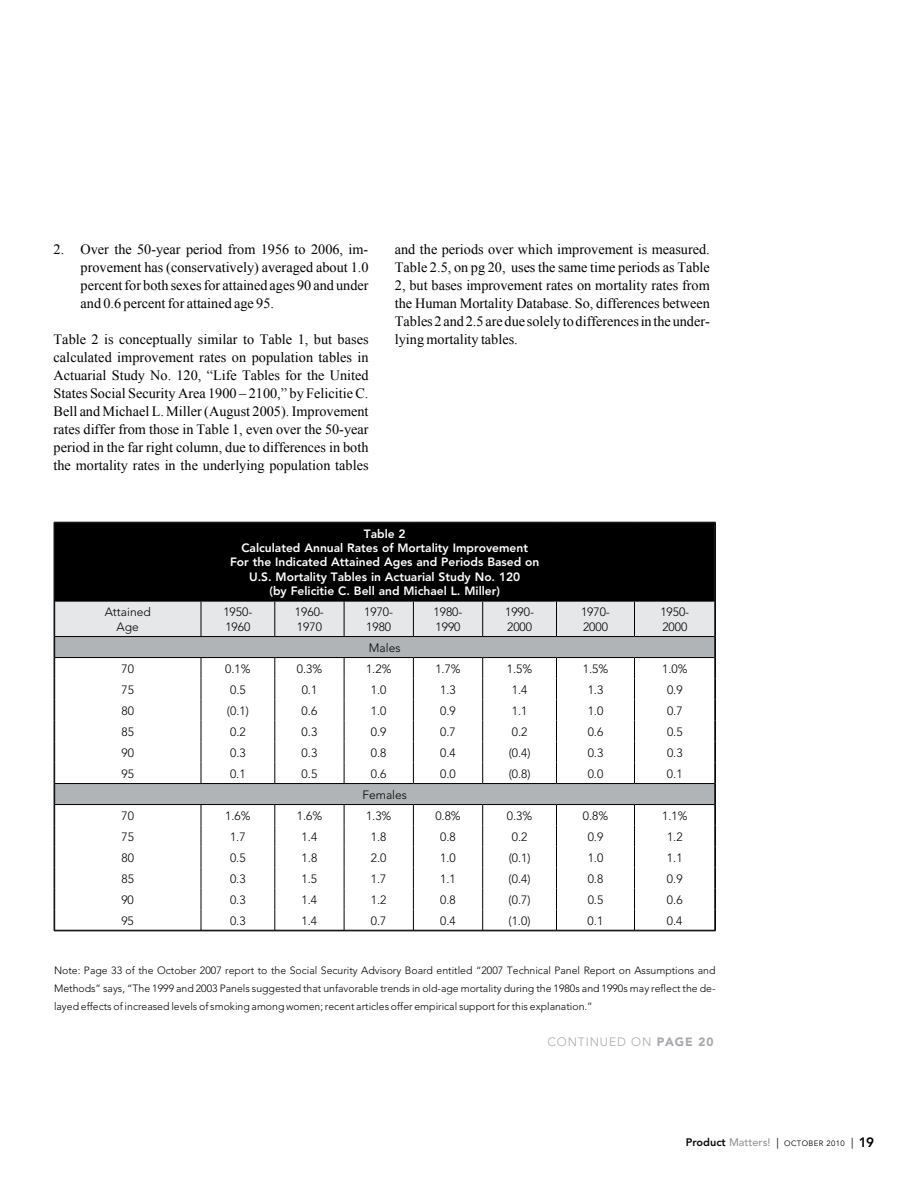
<style>
.page{position:relative;width:918px;height:1188px;background:#fff}
.page>*{position:absolute;margin:0;border:0;box-sizing:border-box;transform-origin:0 0}
.t1{font:14.25px/18px "Times New Roman";color:#000;text-align:justify}
.t2{font:300 12px/14.4px "Avenir";color:#000}
.t3{font:800 12px/14.4px "Avenir";color:#fff;text-align:center}
.t4{font:300 12px "Avenir";letter-spacing:.075em;color:#a7a9ac}
.t5{font:300 10.5px/18px "Avenir";color:#000;text-align:justify}
.t6{font:7.8px "Avenir";letter-spacing:.05em;color:#000}
.s1{font-weight:900}
.s2{font-weight:800;font-size:10.8px;color:#050505}
.s3{font-weight:500;font-size:10.8px;color:#939598}
.s4{font-size:10.8px}
.s5{font-weight:800;font-size:13.5px}
</style>
<div class="page">
<div style="left:54px;top:523px;width:661px;height:78px;background:#000"></div>
<hr style="left:715px;top:522px;width:1px;height:79px;background:#000">
<svg style="left:54px;top:601px;width:662px;height:330px"></svg>
<hr style="left:54px;top:522px;width:147px;height:1px;background:#000">
<hr style="left:201px;top:522px;width:74px;height:1px;background:#000">
<hr style="left:275px;top:522px;width:69px;height:1px;background:#000">
<hr style="left:344px;top:522px;width:69px;height:1px;background:#000">
<hr style="left:413px;top:522px;width:70px;height:1px;background:#000">
<hr style="left:483px;top:522px;width:73px;height:1px;background:#000">
<hr style="left:556px;top:522px;width:78px;height:1px;background:#000">
<hr style="left:634px;top:522px;width:82px;height:1px;background:#000">
<hr style="left:55px;top:930px;width:146px;height:1px;background:#000">
<hr style="left:54px;top:931px;width:147px;height:1px;background:#000">
<hr style="left:201px;top:930px;width:74px;height:1px;background:#000">
<hr style="left:201px;top:931px;width:74px;height:1px;background:#000">
<hr style="left:275px;top:930px;width:69px;height:1px;background:#000">
<hr style="left:275px;top:931px;width:69px;height:1px;background:#000">
<hr style="left:344px;top:930px;width:69px;height:1px;background:#000">
<hr style="left:344px;top:931px;width:69px;height:1px;background:#000">
<hr style="left:413px;top:930px;width:70px;height:1px;background:#000">
<hr style="left:413px;top:931px;width:70px;height:1px;background:#000">
<hr style="left:483px;top:930px;width:73px;height:1px;background:#000">
<hr style="left:483px;top:931px;width:73px;height:1px;background:#000">
<hr style="left:556px;top:930px;width:78px;height:1px;background:#000">
<hr style="left:556px;top:931px;width:78px;height:1px;background:#000">
<hr style="left:634px;top:930px;width:81px;height:1px;background:#000">
<hr style="left:634px;top:931px;width:82px;height:1px;background:#000">
<p class="t1" style="left:81px;top:240px;width:290px;text-indent:-27px">2. Over the 50-year period from 1956 to 2006, im&shy;provement has (conservatively) averaged about 1.0 percent for both sexes for attained ages 90 and under and 0.6 percent for attained age 95.</p>
<p class="t1" style="left:54px;top:330px;width:317px">Table 2 is conceptually similar to Table 1, but bases calculated improvement rates on population tables in Actuarial Study No. 120, “Life Tables for the United States Social Security Area 1900 – 2100,” by Felicitie C.<br>Bell and Michael L. Miller (August 2005). Improvement rates differ from those in Table 1, even over the 50-year period in the far right column, due to differences in both the mortality rates in the underlying population tables</p>
<p class="t1" style="left:395px;top:240px;width:317px">and the periods over which improvement is measured.<br>Table 2.5, on pg 20, uses the same time periods as Table 2, but bases improvement rates on mortality rates from the Human Mortality Database. So, differences between Tables 2 and 2.5 are due solely to differences in the under&shy;lying mortality tables.</p>
<p class="t3" style="left:230px;top:526px;width:311px">Table 2<br>Calculated Annual Rates of Mortality Improvement<br>For the Indicated Attained Ages and Periods Based on U.S. Mortality Tables in Actuarial Study No. 120<br>(by Felicitie C. Bell and Michael L. Miller)</p>
<p class="t2" style="left:105px;top:605px;width:47px;text-align:center">Attained<br>Age</p>
<p class="t2" style="left:223px;top:605px;width:30px">1950-<br>1960</p>
<p class="t2" style="left:295px;top:605px;width:30px">1960-<br>1970</p>
<p class="t2" style="left:364px;top:605px;width:30px">1970-<br>1980</p>
<p class="t2" style="left:434px;top:605px;width:30px">1980-<br>1990</p>
<p class="t2" style="left:505px;top:605px;width:30px">1990-<br>2000</p>
<p class="t2" style="left:581px;top:605px;width:30px">1970-<br>2000</p>
<p class="t2" style="left:660px;top:605px;width:30px">1950-<br>2000</p>
<p class="t2" style="left:369px;top:640px;width:33px">Males</p>
<p class="t2" style="left:121px;top:661px;width:14px">70</p>
<p class="t2" style="left:225px;top:661px;width:27px">0.1%</p>
<p class="t2" style="left:297px;top:661px;width:27px">0.3%</p>
<p class="t2" style="left:366px;top:661px;width:27px">1.2%</p>
<p class="t2" style="left:435px;top:661px;width:27px">1.7%</p>
<p class="t2" style="left:507px;top:661px;width:27px">1.5%</p>
<p class="t2" style="left:583px;top:661px;width:27px">1.5%</p>
<p class="t2" style="left:662px;top:661px;width:27px">1.0%</p>
<p class="t2" style="left:121px;top:682px;width:14px">75</p>
<p class="t2" style="left:230px;top:682px;width:17px">0.5</p>
<p class="t2" style="left:302px;top:682px;width:17px">0.1</p>
<p class="t2" style="left:371px;top:682px;width:17px">1.0</p>
<p class="t2" style="left:440px;top:682px;width:17px">1.3</p>
<p class="t2" style="left:512px;top:682px;width:17px">1.4</p>
<p class="t2" style="left:588px;top:682px;width:17px">1.3</p>
<p class="t2" style="left:667px;top:682px;width:17px">0.9</p>
<p class="t2" style="left:121px;top:703px;width:14px">80</p>
<p class="t2" style="left:227px;top:703px;width:23px">(0.1)</p>
<p class="t2" style="left:302px;top:703px;width:17px">0.6</p>
<p class="t2" style="left:371px;top:703px;width:17px">1.0</p>
<p class="t2" style="left:440px;top:703px;width:17px">0.9</p>
<p class="t2" style="left:512px;top:703px;width:17px">1.1</p>
<p class="t2" style="left:588px;top:703px;width:17px">1.0</p>
<p class="t2" style="left:667px;top:703px;width:17px">0.7</p>
<p class="t2" style="left:121px;top:724px;width:14px">85</p>
<p class="t2" style="left:230px;top:724px;width:17px">0.2</p>
<p class="t2" style="left:302px;top:724px;width:17px">0.3</p>
<p class="t2" style="left:371px;top:724px;width:17px">0.9</p>
<p class="t2" style="left:440px;top:724px;width:17px">0.7</p>
<p class="t2" style="left:512px;top:724px;width:17px">0.2</p>
<p class="t2" style="left:588px;top:724px;width:17px">0.6</p>
<p class="t2" style="left:667px;top:724px;width:17px">0.5</p>
<p class="t2" style="left:121px;top:745px;width:14px">90</p>
<p class="t2" style="left:230px;top:745px;width:17px">0.3</p>
<p class="t2" style="left:302px;top:745px;width:17px">0.3</p>
<p class="t2" style="left:371px;top:745px;width:17px">0.8</p>
<p class="t2" style="left:440px;top:745px;width:17px">0.4</p>
<p class="t2" style="left:509px;top:745px;width:23px">(0.4)</p>
<p class="t2" style="left:588px;top:745px;width:17px">0.3</p>
<p class="t2" style="left:667px;top:745px;width:17px">0.3</p>
<p class="t2" style="left:121px;top:766px;width:14px">95</p>
<p class="t2" style="left:230px;top:766px;width:17px">0.1</p>
<p class="t2" style="left:302px;top:766px;width:17px">0.5</p>
<p class="t2" style="left:371px;top:766px;width:17px">0.6</p>
<p class="t2" style="left:440px;top:766px;width:17px">0.0</p>
<p class="t2" style="left:509px;top:766px;width:23px">(0.8)</p>
<p class="t2" style="left:588px;top:766px;width:17px">0.0</p>
<p class="t2" style="left:667px;top:766px;width:17px">0.1</p>
<p class="t2" style="left:363px;top:787px;width:46px">Females</p>
<p class="t2" style="left:121px;top:808px;width:14px">70</p>
<p class="t2" style="left:225px;top:808px;width:27px">1.6%</p>
<p class="t2" style="left:297px;top:808px;width:27px">1.6%</p>
<p class="t2" style="left:366px;top:808px;width:27px">1.3%</p>
<p class="t2" style="left:435px;top:808px;width:27px">0.8%</p>
<p class="t2" style="left:507px;top:808px;width:27px">0.3%</p>
<p class="t2" style="left:583px;top:808px;width:27px">0.8%</p>
<p class="t2" style="left:662px;top:808px;width:27px">1.1%</p>
<p class="t2" style="left:121px;top:829px;width:14px">75</p>
<p class="t2" style="left:230px;top:829px;width:17px">1.7</p>
<p class="t2" style="left:302px;top:829px;width:17px">1.4</p>
<p class="t2" style="left:371px;top:829px;width:17px">1.8</p>
<p class="t2" style="left:440px;top:829px;width:17px">0.8</p>
<p class="t2" style="left:512px;top:829px;width:17px">0.2</p>
<p class="t2" style="left:588px;top:829px;width:17px">0.9</p>
<p class="t2" style="left:667px;top:829px;width:17px">1.2</p>
<p class="t2" style="left:121px;top:850px;width:14px">80</p>
<p class="t2" style="left:230px;top:850px;width:17px">0.5</p>
<p class="t2" style="left:302px;top:850px;width:17px">1.8</p>
<p class="t2" style="left:371px;top:850px;width:17px">2.0</p>
<p class="t2" style="left:440px;top:850px;width:17px">1.0</p>
<p class="t2" style="left:509px;top:850px;width:23px">(0.1)</p>
<p class="t2" style="left:588px;top:850px;width:17px">1.0</p>
<p class="t2" style="left:667px;top:850px;width:17px">1.1</p>
<p class="t2" style="left:121px;top:871px;width:14px">85</p>
<p class="t2" style="left:230px;top:871px;width:17px">0.3</p>
<p class="t2" style="left:302px;top:871px;width:17px">1.5</p>
<p class="t2" style="left:371px;top:871px;width:17px">1.7</p>
<p class="t2" style="left:440px;top:871px;width:17px">1.1</p>
<p class="t2" style="left:509px;top:871px;width:23px">(0.4)</p>
<p class="t2" style="left:588px;top:871px;width:17px">0.8</p>
<p class="t2" style="left:667px;top:871px;width:17px">0.9</p>
<p class="t2" style="left:121px;top:892px;width:14px">90</p>
<p class="t2" style="left:230px;top:892px;width:17px">0.3</p>
<p class="t2" style="left:302px;top:892px;width:17px">1.4</p>
<p class="t2" style="left:371px;top:892px;width:17px">1.2</p>
<p class="t2" style="left:440px;top:892px;width:17px">0.8</p>
<p class="t2" style="left:509px;top:892px;width:23px">(0.7)</p>
<p class="t2" style="left:588px;top:892px;width:17px">0.5</p>
<p class="t2" style="left:667px;top:892px;width:17px">0.6</p>
<p class="t2" style="left:121px;top:913px;width:14px">95</p>
<p class="t2" style="left:230px;top:913px;width:17px">0.3</p>
<p class="t2" style="left:302px;top:913px;width:17px">1.4</p>
<p class="t2" style="left:371px;top:913px;width:17px">0.7</p>
<p class="t2" style="left:440px;top:913px;width:17px">0.4</p>
<p class="t2" style="left:509px;top:913px;width:23px">(1.0)</p>
<p class="t2" style="left:588px;top:913px;width:17px">0.1</p>
<p class="t2" style="left:667px;top:913px;width:17px">0.4</p>
<p class="t5" style="left:54px;top:962px;width:663px">Note: Page 33 of the October 2007 report to the Social Security Advisory Board entitled “2007 Technical Panel Report on Assumptions and Methods” says, “The 1999 and 2003 Panels suggested that unfavorable trends in old-age mortality during the 1980s and 1990s may reflect the de&shy;layed effects of increased levels of smoking among women; recent articles offer empirical support for this explanation.”</p>
<p class="t4" style="left:547px;top:1035px;width:168px">CONTINUED ON <span class="s1">PAGE 20</span></p>
<p class="t6" style="left:686px;top:1138px;width:190px"><span class="s2">Product</span> <span class="s3">Matters!</span> <span class="s4">|</span> OCTOBER 2010 <span class="s4">|</span> <span class="s5">19</span></p>
</div>
